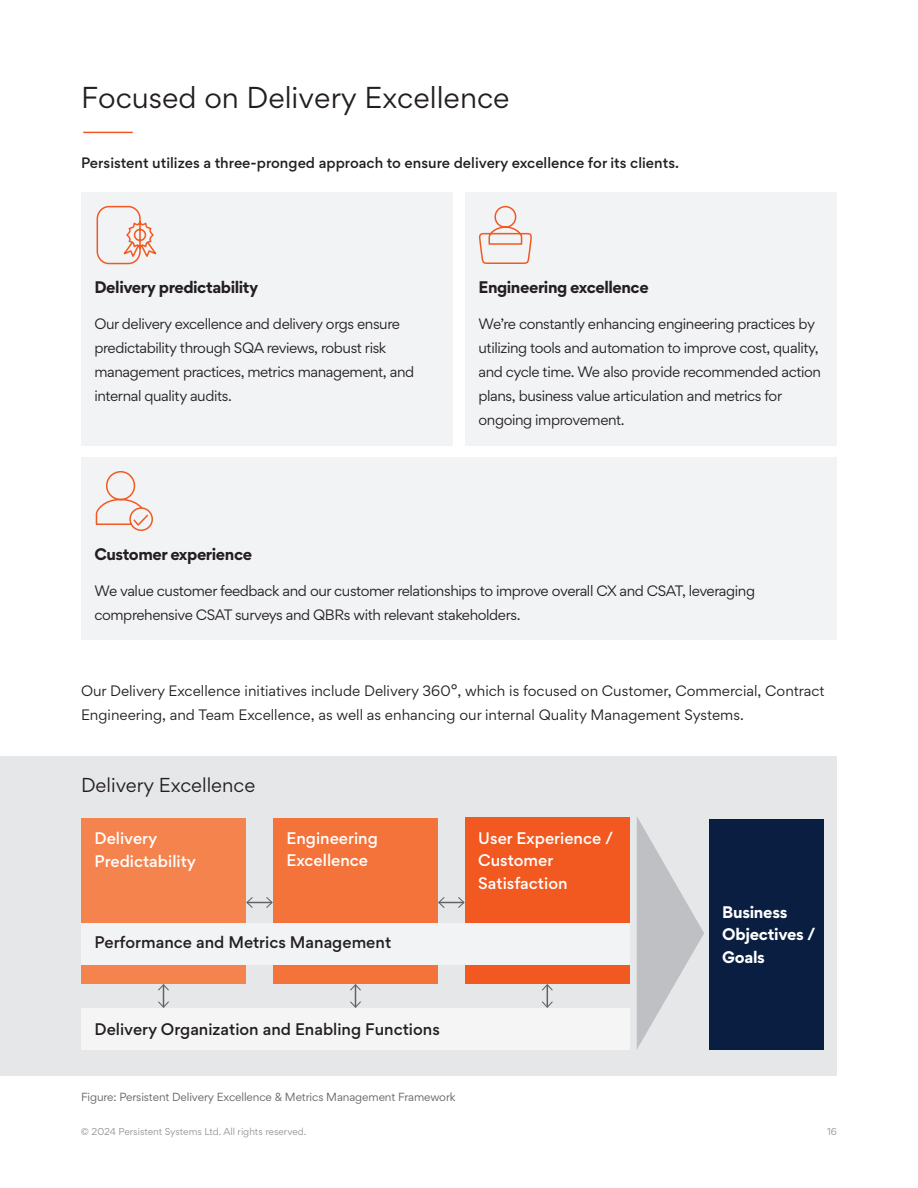
<style>
.page{position:relative;width:918px;height:1188px;background:#fff}
.page>*{position:absolute;margin:0;border:0;box-sizing:border-box;transform-origin:0 0}
.t1{font:27px "Gordita";color:#231f20}
.t2{font:18px "Gordita";color:#231f20}
.t3{font:500 15px/22.5px "Gordita";color:#fff}
.t4{font:500 15px "Gordita";color:#231f20}
.t5{font:700 15px "Gordita";letter-spacing:-.03em;color:#231f20}
.t6{font:700 15px/22.5px "Gordita";letter-spacing:-.02em;color:#fff}
.t7{font:13.5px/24px "Gordita";letter-spacing:-.03em;color:#231f20}
.t8{font:13.5px/24px "Gordita";color:#231f20}
.t9{font:500 13.5px "Gordita";color:#231f20}
.t10{font:10.5px "Gordita";letter-spacing:-.01em;color:#636366}
.t11{font:9px "Gordita";color:#939598}
.s1{font-size:15px}
</style>
<div class="page">
<div style="left:0;top:756px;width:837px;height:319px;background:#e6e7e9"></div>
<div style="left:81px;top:192px;width:372px;height:254px;background:#f2f3f4"></div>
<div style="left:465px;top:192px;width:372px;height:254px;background:#f2f3f4"></div>
<div style="left:81px;top:819px;width:165px;height:165px;background:#f5834e"></div>
<div style="left:273px;top:818px;width:165px;height:166px;background:#f3733a"></div>
<div style="left:465px;top:818px;width:165px;height:166px;background:#f15921"></div>
<div style="left:709px;top:819px;width:115px;height:231px;background:#091e40"></div>
<div style="left:81px;top:1008px;width:549px;height:42px;background:#f5f5f6"></div>
<hr style="left:84px;top:132px;width:48px;height:1px;background:#f15921">
<div style="left:81px;top:923px;width:549px;height:41px;background:#f2f3f4"></div>
<svg style="left:246px;top:897px;width:27px;height:11px"></svg>
<svg style="left:350px;top:984px;width:11px;height:24px"></svg>
<svg style="left:158px;top:984px;width:11px;height:24px"></svg>
<svg style="left:542px;top:984px;width:11px;height:24px"></svg>
<svg style="left:438px;top:897px;width:27px;height:11px"></svg>
<svg style="left:637px;top:817px;width:67px;height:232px"></svg>
<svg style="left:96px;top:205px;width:61px;height:60px"></svg>
<div style="left:81px;top:458px;width:756px;height:182px;background:#f2f3f4"></div>
<svg style="left:95px;top:471px;width:58px;height:60px"></svg>
<svg style="left:479px;top:205px;width:53px;height:59px"></svg>
<h2 class="t1" style="left:81px;top:78px;width:430px">Focused on Delivery Excellence</h2>
<p class="t9" style="left:81px;top:153px;width:600px">Persistent utilizes a three-pronged approach to ensure delivery excellence for its clients.</p>
<p class="t5" style="left:94px;top:275px;width:165px">Delivery predictability</p>
<p class="t7" style="left:94px;top:311px;width:321px">Our delivery excellence and delivery orgs ensure predictability through SQA reviews, robust risk management practices, metrics management, and internal quality audits.</p>
<p class="t5" style="left:479px;top:275px;width:172px">Engineering excellence</p>
<p class="t7" style="left:479px;top:311px;width:344px">We’re constantly enhancing engineering practices by utilizing tools and automation to improve cost, quality, and cycle time. We also provide recommended action plans, business value articulation and metrics for ongoing improvement.</p>
<p class="t5" style="left:94px;top:542px;width:159px">Customer experience</p>
<p class="t7" style="left:94px;top:578px;width:662px">We value customer feedback and our customer relationships to improve overall CX and CSAT, leveraging comprehensive CSAT surveys and QBRs with relevant stakeholders.</p>
<p class="t8" style="left:81px;top:678px;width:745px">Our Delivery Excellence initiatives include Delivery 360<span class="s1">°</span>, which is focused on Customer, Commercial, Contract<br>Engineering, and Team Excellence, as well as enhancing our internal Quality Management Systems.</p>
<p class="t2" style="left:81px;top:772px;width:176px">Delivery Excellence</p>
<p class="t3" style="left:94px;top:827px;width:103px">Delivery<br>Predictability</p>
<p class="t3" style="left:286px;top:827px;width:93px">Engineering</p>
<p class="t3" style="left:286px;top:849px;width:83px">Excellence</p>
<h2 class="t4" style="left:94px;top:931px;width:298px">Performance and Metrics Management</h2>
<p class="t3" style="left:478px;top:826px;width:137px">User Experience /<br>Customer<br>Satisfaction</p>
<p class="t4" style="left:94px;top:1018px;width:347px">Delivery Organization and Enabling Functions</p>
<p class="t10" style="left:81px;top:1089px;width:376px">Figure: Persistent Delivery Excellence &amp; Metrics Management Framework</p>
<p class="t6" style="left:722px;top:900px;width:95px">Business<br>Objectives /<br>Goals</p>
<p class="t11" style="left:81px;top:1125px;width:227px">© 2024 Persistent Systems Ltd. All rights reserved.</p>
<p class="t11" style="left:827px;top:1125px;width:11px">16</p>
</div>
